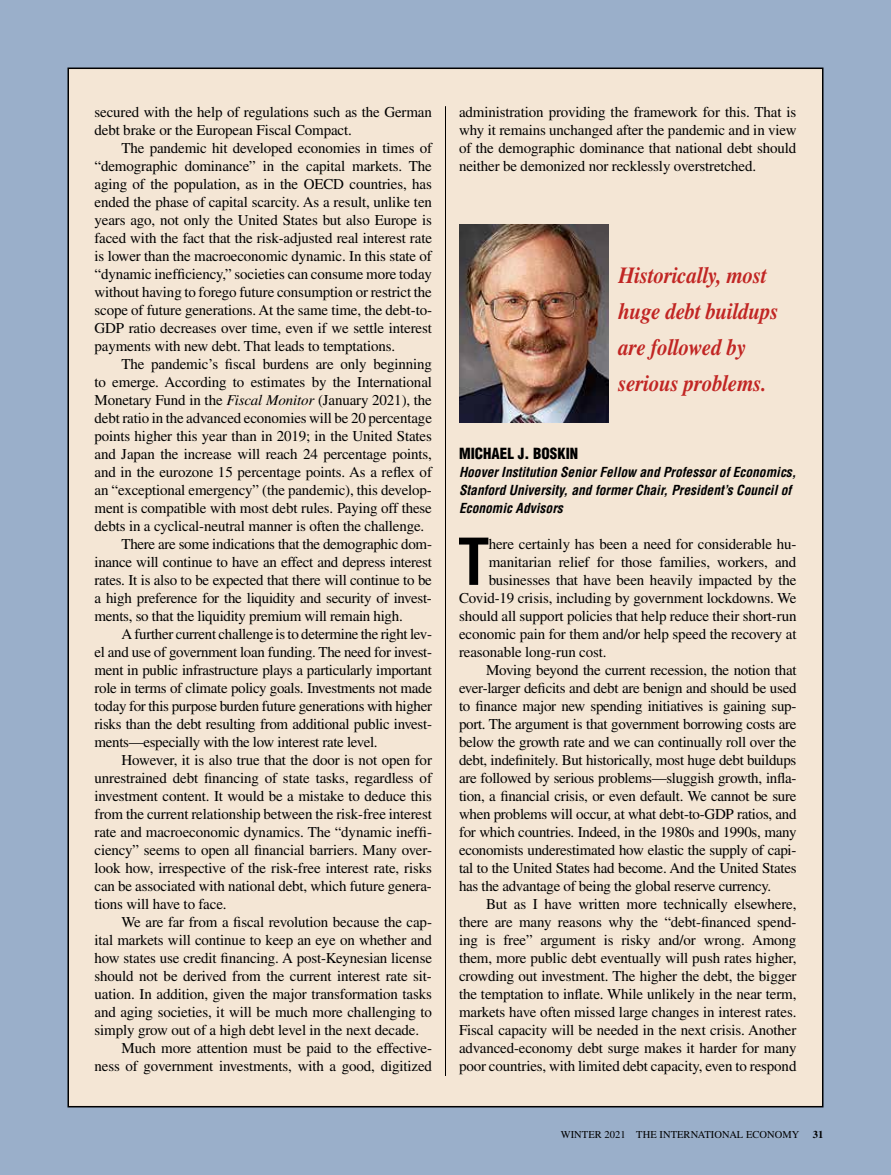
<style>
.page{position:relative;width:891px;height:1175px;background:#fff}
.page>*{position:absolute;margin:0;border:0;box-sizing:border-box;transform-origin:0 0}
.t1{font:700 condensed 63px "Helvetica LT Std";color:#000}
.t2{font:italic 700 23.1px/36px "Times LT Std";letter-spacing:-.01em;color:#c12624;scale:.91 1}
.t3{font:15px/18px "Times LT Std";letter-spacing:-.01em;color:#000;text-align:justify}
.t4{font:900 condensed 15px "Helvetica LT Std";color:#000}
.t5{font:italic 700 condensed 13.5px/18px "Helvetica LT Std";color:#000}
.t6{font:10.5px "Times LT Std";letter-spacing:.005em;color:#000}
.t7{font:700 10.5px "Times LT Std";color:#000}
.s1{font-style:italic}
</style>
<div class="page">
<div style="left:0;top:0;width:891px;height:1174px;background:#9aafca"></div>
<div style="left:68px;top:68px;width:755px;height:1038px;background:#f4e6d5"></div>
<img style="left:459px;top:225px;width:150px;height:198px">
<hr style="left:445px;top:106px;width:1px;height:969px;background:#000">
<p class="t3" style="left:94px;top:103px;width:339px">secured with the help of regulations such as the German debt brake or the European Fiscal Compact.</p>
<p class="t3" style="left:94px;top:139px;width:339px;text-indent:27px">The pandemic hit developed economies in times of “demographic dominance” in the capital markets. The aging of the population, as in the OECD countries, has ended the phase of capital scarcity. As a result, unlike ten years ago, not only the United States but also Europe is faced with the fact that the risk-adjusted real interest rate is lower than the macroeconomic dynamic. In this state of “dynamic inefficiency,” societies can consume more today without having to forego future consumption or restrict the scope of future generations. At the same time, the debt-to-GDP ratio decreases over time, even if we settle interest payments with new debt. That leads to temptations.</p>
<p class="t3" style="left:122px;top:355px;width:312px">The pandemic’s fiscal burdens are only beginning</p>
<p class="t3" style="left:94px;top:373px;width:339px">to emerge. According to estimates by the International</p>
<p class="t3" style="left:94px;top:391px;width:339px">Monetary Fund in the <span class="s1">Fiscal Monitor</span> (January 2021), the</p>
<p class="t3" style="left:94px;top:409px;width:339px">debt ratio in the advanced economies will be 20 percentage</p>
<p class="t3" style="left:94px;top:427px;width:339px">points higher this year than in 2019; in the United States</p>
<p class="t3" style="left:94px;top:445px;width:339px">and Japan the increase will reach 24 percentage points,</p>
<p class="t3" style="left:94px;top:463px;width:339px">and in the eurozone 15 percentage points. As a reflex of</p>
<p class="t3" style="left:94px;top:481px;width:339px">an “exceptional emergency” (the pandemic), this develop-</p>
<p class="t3" style="left:94px;top:499px;width:339px">ment is compatible with most debt rules. Paying off these</p>
<p class="t3" style="left:94px;top:517px;width:331px">debts in a cyclical-neutral manner is often the challenge.</p>
<p class="t3" style="left:122px;top:535px;width:312px">There are some indications that the demographic dom-</p>
<p class="t3" style="left:94px;top:553px;width:339px">inance will continue to have an effect and depress interest</p>
<p class="t3" style="left:94px;top:571px;width:339px">rates. It is also to be expected that there will continue to be</p>
<p class="t3" style="left:94px;top:589px;width:339px">a high preference for the liquidity and security of invest-</p>
<p class="t3" style="left:94px;top:607px;width:310px">ments, so that the liquidity premium will remain high.</p>
<p class="t3" style="left:122px;top:625px;width:312px">A further current challenge is to determine the right lev-</p>
<p class="t3" style="left:94px;top:643px;width:339px">el and use of government loan funding. The need for invest-</p>
<p class="t3" style="left:94px;top:661px;width:339px">ment in public infrastructure plays a particularly important</p>
<p class="t3" style="left:94px;top:679px;width:339px">role in terms of climate policy goals. Investments not made</p>
<p class="t3" style="left:94px;top:697px;width:339px">today for this purpose burden future generations with higher</p>
<p class="t3" style="left:94px;top:715px;width:339px">risks than the debt resulting from additional public invest-</p>
<p class="t3" style="left:94px;top:733px;width:285px">ments—especially with the low interest rate level.</p>
<p class="t3" style="left:122px;top:751px;width:312px">However, it is also true that the door is not open for</p>
<p class="t3" style="left:94px;top:769px;width:339px">unrestrained debt financing of state tasks, regardless of</p>
<p class="t3" style="left:94px;top:787px;width:339px">investment content. It would be a mistake to deduce this</p>
<p class="t3" style="left:94px;top:805px;width:339px">from the current relationship between the risk-free interest</p>
<p class="t3" style="left:94px;top:823px;width:339px">rate and macroeconomic dynamics. The “dynamic ineffi-</p>
<p class="t3" style="left:94px;top:841px;width:339px">ciency” seems to open all financial barriers. Many over-</p>
<p class="t3" style="left:94px;top:859px;width:339px">look how, irrespective of the risk-free interest rate, risks</p>
<p class="t3" style="left:94px;top:877px;width:339px">can be associated with national debt, which future genera-</p>
<p class="t3" style="left:94px;top:895px;width:134px">tions will have to face.</p>
<p class="t3" style="left:122px;top:913px;width:312px">We are far from a fiscal revolution because the cap-</p>
<p class="t3" style="left:94px;top:931px;width:339px">ital markets will continue to keep an eye on whether and</p>
<p class="t3" style="left:94px;top:949px;width:339px">how states use credit financing. A post-Keynesian license</p>
<p class="t3" style="left:94px;top:967px;width:339px">should not be derived from the current interest rate sit-</p>
<p class="t3" style="left:94px;top:985px;width:339px">uation. In addition, given the major transformation tasks</p>
<p class="t3" style="left:94px;top:1003px;width:339px">and aging societies, it will be much more challenging to</p>
<p class="t3" style="left:94px;top:1021px;width:326px">simply grow out of a high debt level in the next decade.</p>
<p class="t3" style="left:122px;top:1039px;width:312px">Much more attention must be paid to the effective-</p>
<p class="t3" style="left:94px;top:1057px;width:339px">ness of government investments, with a good, digitized</p>
<p class="t3" style="left:459px;top:103px;width:339px">administration providing the framework for this. That is why it remains unchanged after the pandemic and in view of the demographic dominance that national debt should neither be demonized nor recklessly overstretched.</p>
<h2 class="t2" style="left:618px;top:257px;width:178px">Historically, most huge debt buildups are followed by serious problems.</h2>
<p class="t4" style="left:459px;top:444px;width:121px">MICHAEL J. BOSKIN</p>
<p class="t5" style="left:459px;top:463px;width:339px">Hoover Institution Senior Fellow and Professor of Economics,<br>Stanford University, and former Chair, President’s Council of<br>Economic Advisors</p>
<h1 class="t1" style="left:458px;top:522px;width:33px">T</h1>
<p class="t3" style="left:489px;top:535px;width:309px">here certainly has been a need for considerable hu-</p>
<p class="t3" style="left:489px;top:553px;width:309px">manitarian relief for those families, workers, and</p>
<p class="t3" style="left:489px;top:571px;width:309px">businesses that have been heavily impacted by the</p>
<p class="t3" style="left:459px;top:589px;width:339px">Covid-19 crisis, including by government lockdowns. We</p>
<p class="t3" style="left:459px;top:607px;width:339px">should all support policies that help reduce their short-run</p>
<p class="t3" style="left:459px;top:625px;width:339px">economic pain for them and/or help speed the recovery at</p>
<p class="t3" style="left:459px;top:643px;width:149px">reasonable long-run cost.</p>
<p class="t3" style="left:486px;top:661px;width:312px">Moving beyond the current recession, the notion that</p>
<p class="t3" style="left:459px;top:679px;width:339px">ever-larger deficits and debt are benign and should be used</p>
<p class="t3" style="left:459px;top:697px;width:339px">to finance major new spending initiatives is gaining sup-</p>
<p class="t3" style="left:459px;top:715px;width:339px">port. The argument is that government borrowing costs are</p>
<p class="t3" style="left:459px;top:733px;width:339px">below the growth rate and we can continually roll over the</p>
<p class="t3" style="left:459px;top:751px;width:339px">debt, indefinitely. But historically, most huge debt buildups</p>
<p class="t3" style="left:459px;top:769px;width:339px">are followed by serious problems—sluggish growth, infla-</p>
<p class="t3" style="left:459px;top:787px;width:339px">tion, a financial crisis, or even default. We cannot be sure</p>
<p class="t3" style="left:459px;top:805px;width:339px">when problems will occur, at what debt-to-GDP ratios, and</p>
<p class="t3" style="left:459px;top:823px;width:339px">for which countries. Indeed, in the 1980s and 1990s, many</p>
<p class="t3" style="left:459px;top:841px;width:339px">economists underestimated how elastic the supply of capi-</p>
<p class="t3" style="left:459px;top:859px;width:339px">tal to the United States had become. And the United States</p>
<p class="t3" style="left:459px;top:877px;width:314px">has the advantage of being the global reserve currency.</p>
<p class="t3" style="left:486px;top:895px;width:312px">But as I have written more technically elsewhere,</p>
<p class="t3" style="left:459px;top:913px;width:339px">there are many reasons why the “debt-financed spend-</p>
<p class="t3" style="left:459px;top:931px;width:339px">ing is free” argument is risky and/or wrong. Among</p>
<p class="t3" style="left:459px;top:949px;width:339px">them, more public debt eventually will push rates higher,</p>
<p class="t3" style="left:459px;top:967px;width:339px">crowding out investment. The higher the debt, the bigger</p>
<p class="t3" style="left:459px;top:985px;width:339px">the temptation to inflate. While unlikely in the near term,</p>
<p class="t3" style="left:459px;top:1003px;width:339px">markets have often missed large changes in interest rates.</p>
<p class="t3" style="left:459px;top:1021px;width:339px">Fiscal capacity will be needed in the next crisis. Another</p>
<p class="t3" style="left:459px;top:1039px;width:339px">advanced-economy debt surge makes it harder for many</p>
<p class="t3" style="left:459px;top:1057px;width:339px">poor countries, with limited debt capacity, even to respond</p>
<p class="t6" style="left:561px;top:1128px;width:240px">WINTER 2021 THE INTERNATIONAL ECONOMY</p>
<p class="t7" style="left:813px;top:1128px;width:12px">31</p>
</div>
